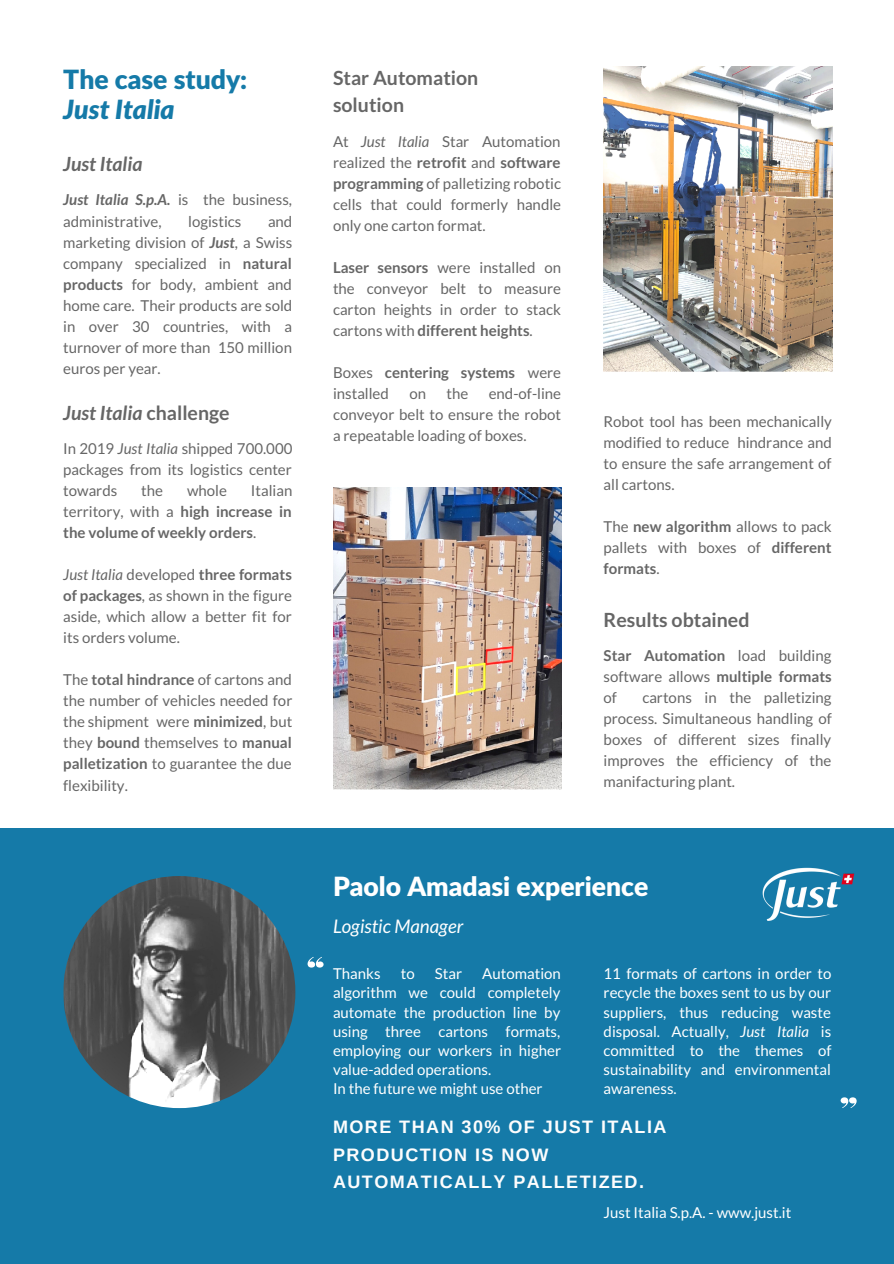
<style>
.page{position:relative;width:894px;height:1264px;background:#fff}
.page>*{position:absolute;margin:0;border:0;box-sizing:border-box;transform-origin:0 0}
.t1{font:900 26.55px "Lato Latin";color:#fff}
.t2{font:900 26.55px "Lato Latin";color:#157aa8}
.t3{font:italic 900 26.55px "Lato";color:#157aa8}
.t4{font:700 19.5px "Lato";color:#666}
.t5{font:italic 700 19.5px "Lato";color:#666}
.t6{font:italic 18.75px "Lato";color:#fff}
.t7{font:700 18px/27px "Arimo";letter-spacing:.08em;color:#fdfdfd}
.t8{font:15px/21px "Lato";color:#666;text-align:justify}
.t9{font:15px/19.2px "Lato";color:#fff;text-align:justify}
.t10{font:700 15px/21px "Lato";color:#666;text-align:justify}
.s1{font-weight:700;font-style:italic}
.s2{font-weight:700}
.s3{font-style:normal}
.s4{font-style:italic}
.s5{font-weight:400}
</style>
<div class="page">
<img style="left:333px;top:488px;width:228px;height:301px">
<img style="left:603px;top:66px;width:229px;height:305px">
<div style="left:0;top:828px;width:893px;height:435px;background:#157aa8"></div>
<img style="left:63px;top:876px;width:232px;height:232px;border-radius:50%">
<img style="left:762px;top:867px;width:93px;height:54px">
<svg style="left:307px;top:957px;width:16px;height:10px"></svg>
<svg style="left:840px;top:1097px;width:16px;height:11px"></svg>
<p class="t2" style="left:63px;top:68px;width:185px">The case study:</p>
<p class="t3" style="left:63px;top:98px;width:113px">Just Italia</p>
<p class="t5" style="left:63px;top:152px;width:81px">Just Italia</p>
<p class="t8" style="left:63px;top:189px;width:230px"><span class="s1">Just Italia S.p.A.</span> is the business, administrative,</p>
<p class="t8" style="left:63px;top:210px;width:230px;text-indent:205px">and marketing division of <span class="s1">Just</span>, a Swiss company specialized in <span class="s2">natural products</span> for body, ambient and home care. Their products are sold in over 30 countries, with a turnover of more than 150 million euros per year.</p>
<p class="t5" style="left:63px;top:400px;width:168px">Just Italia <span class="s3">challenge</span></p>
<p class="t8" style="left:63px;top:438px;width:231px">In 2019 <span class="s4">Just Italia</span> shipped 700.000 packages from its logistics center towards</p>
<p class="t8" style="left:188px;top:210px;width:55px">logistics</p>
<p class="t10" style="left:63px;top:480px;width:230px;text-indent:187px"><span class="s5">Italian territory, with a</span> high increase in the volume of weekly orders<span class="s5">.</span></p>
<p class="t8" style="left:63px;top:564px;width:230px"><span class="s4">Just Italia</span> developed <span class="s2">three formats of packages</span>, as shown in the figure aside, which allow a better fit for its orders volume.</p>
<p class="t8" style="left:63px;top:669px;width:230px">The <span class="s2">total hindrance</span> of cartons and the number of vehicles needed for the shipment were <span class="s2">minimized</span>, but they <span class="s2">bound</span> themselves to <span class="s2">manual palletization</span> to guarantee the due flexibility.</p>
<p class="t8" style="left:141px;top:480px;width:23px">the</p>
<p class="t8" style="left:187px;top:480px;width:41px">whole</p>
<p class="t4" style="left:333px;top:66px;width:147px">Star Automation</p>
<p class="t4" style="left:333px;top:93px;width:73px">solution</p>
<p class="t8" style="left:333px;top:130px;width:229px">At <span class="s4">Just Italia</span> Star Automation realized the <span class="s2">retrofit</span> and <span class="s2">software programming</span> of palletizing robotic cells that could formerly handle only one carton format.</p>
<p class="t8" style="left:333px;top:256px;width:229px"><span class="s2">Laser sensors</span> were installed on the conveyor belt to measure carton heights in order to stack cartons with <span class="s2">different heights</span>.</p>
<p class="t8" style="left:333px;top:362px;width:229px">Boxes <span class="s2">centering systems</span> were installed</p>
<p class="t8" style="left:333px;top:383px;width:230px;text-indent:156px">end-of-line conveyor belt to ensure the robot a repeatable loading of boxes.</p>
<p class="t8" style="left:409px;top:383px;width:18px">on</p>
<p class="t8" style="left:446px;top:383px;width:23px">the</p>
<p class="t8" style="left:603px;top:410px;width:230px">Robot tool has been mechanically modified to reduce hindrance and to ensure the safe arrangement of all cartons.</p>
<p class="t8" style="left:603px;top:516px;width:230px">The <span class="s2">new algorithm</span> allows to pack pallets with boxes of <span class="s2">different formats</span>.</p>
<p class="t4" style="left:603px;top:607px;width:147px">Results obtained</p>
<p class="t10" style="left:603px;top:645px;width:229px">Star Automation <span class="s5">load building software allows</span> multiple formats <span class="s5">of</span></p>
<p class="t8" style="left:603px;top:687px;width:229px;text-indent:39px">cartons in the palletizing process. Simultaneous handling of boxes of different sizes finally improves the efficiency of the manifacturing plant.</p>
<p class="t1" style="left:333px;top:874px;width:317px">Paolo Amadasi experience</p>
<p class="t6" style="left:333px;top:914px;width:132px">Logistic Manager</p>
<p class="t9" style="left:333px;top:963px;width:49px">Thanks</p>
<p class="t9" style="left:400px;top:963px;width:15px">to</p>
<p class="t9" style="left:435px;top:963px;width:29px">Star</p>
<p class="t9" style="left:603px;top:963px;width:229px">11 formats of cartons in order to recycle the boxes sent to us by our suppliers, thus reducing waste disposal. Actually, <span class="s4">Just Italia</span> is committed to the themes of sustainability and environmental awareness.</p>
<p class="t9" style="left:333px;top:963px;width:229px;text-indent:149px">Automation algorithm we could completely automate the production line by using three cartons formats, employing our workers in higher value-added operations.</p>
<p class="t9" style="left:333px;top:1078px;width:211px">In the future we might use other</p>
<p class="t7" style="left:333px;top:1113px;width:335px">MORE THAN 30% OF JUST ITALIA<br>PRODUCTION IS NOW<br>AUTOMATICALLY PALLETIZED.</p>
<p class="t9" style="left:603px;top:1202px;width:189px">Just Italia S.p.A. - www.just.it</p>
</div>
